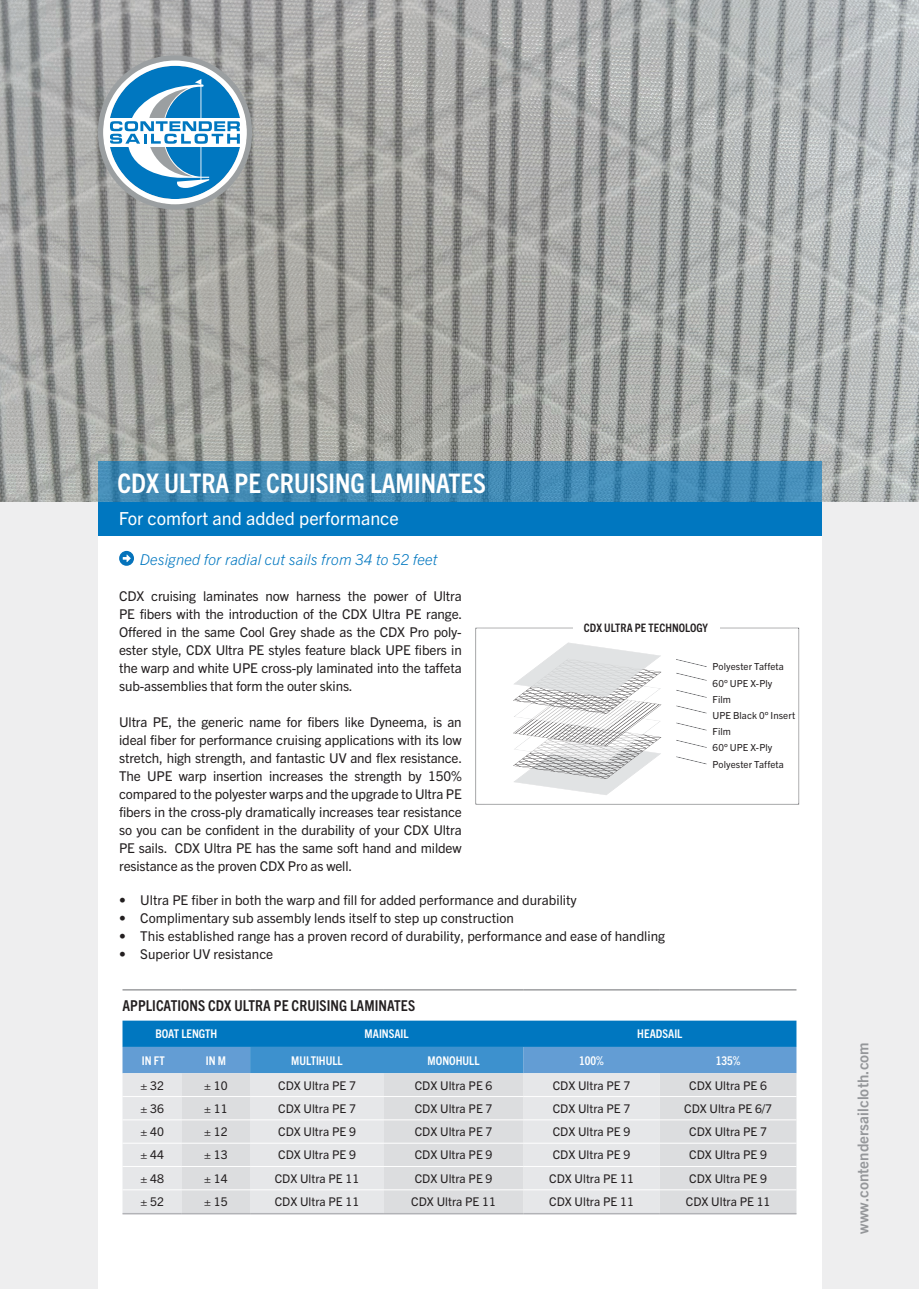
<style>
.page{position:relative;width:919px;height:1289px;background:#fff}
.page>*{position:absolute;margin:0;border:0;box-sizing:border-box;transform-origin:0 0}
.t1{font:700 condensed 27px "Trade Gothic Next LT Pro";color:#fff}
.t2{font:18px "Trade Gothic Next LT Pro";color:#fff}
.t3{font:italic 300 15px "Trade Gothic Next LT Pro";letter-spacing:.01em;color:#0077c0}
.t4{font:700 condensed 15px "Trade Gothic Next LT Pro";letter-spacing:.005em;color:#231f20}
.t5{font:700 15px "Trade Gothic Next LT Pro";letter-spacing:.005em;color:#95979a}
.t6{font:13.5px/18px "Trade Gothic Next LT Pro";color:#231f20;text-align:justify}
.t7{font:12px "Trade Gothic Next LT Pro";color:#231f20}
.t8{font:700 condensed 12px "Trade Gothic Next LT Pro";color:#fff}
.t9{font:700 condensed 11.7px "Trade Gothic Next LT Pro";letter-spacing:.005em;color:#231f20}
.t10{font:9.75px/16.2px "Trade Gothic Next LT Pro";letter-spacing:.005em;color:#231f20}
</style>
<div class="page">
<div style="left:0;top:0;width:918px;height:1288px;background:#eeeeef"></div>
<div style="left:98px;top:147px;width:723px;height:1141px;background:#fff"></div>
<img style="left:0;top:0;width:918px;height:502px">
<div style="left:98px;top:502px;width:723px;height:33px;background:#0077c0"></div>
<svg style="left:98px;top:461px;width:723px;height:41px;background:#4088b2"></svg>
<svg style="left:513px;top:642px;width:148px;height:153px"></svg>
<div style="left:673px;top:691px;width:34px;height:8px;background:#231f20;opacity:.75"></div>
<div style="left:673px;top:724px;width:34px;height:7px;background:#231f20;opacity:.75"></div>
<div style="left:673px;top:707px;width:34px;height:7px;background:#231f20;opacity:.75"></div>
<svg style="left:676px;top:673px;width:31px;height:8px"></svg>
<div style="left:673px;top:661px;width:34px;height:7px;background:#231f20;opacity:.75"></div>
<div style="left:673px;top:741px;width:34px;height:8px;background:#231f20;opacity:.75"></div>
<div style="left:673px;top:758px;width:34px;height:7px;background:#231f20;opacity:.75"></div>
<svg style="left:98px;top:55px;width:154px;height:154px;background:#7aa8c4"></svg>
<svg style="left:122px;top:1020px;width:674px;height:53px;background:#2c89c9"></svg>
<div style="left:122px;top:1073px;width:60px;height:139px;background:#e6e7e9"></div>
<svg style="left:182px;top:1073px;width:614px;height:139px;background:#e0e1e3"></svg>
<hr style="left:122px;top:989px;width:60px;height:1px;background:#6c6d70">
<hr style="left:182px;top:989px;width:68px;height:1px;background:#6c6d70">
<hr style="left:250px;top:989px;width:134px;height:1px;background:#6c6d70">
<hr style="left:384px;top:989px;width:139px;height:1px;background:#6c6d70">
<hr style="left:523px;top:989px;width:136px;height:1px;background:#6c6d70">
<hr style="left:659px;top:989px;width:137px;height:1px;background:#6c6d70">
<hr style="left:122px;top:1096px;width:60px;height:1px;background:#fff">
<hr style="left:182px;top:1096px;width:68px;height:1px;background:#fff">
<hr style="left:250px;top:1096px;width:134px;height:1px;background:#fff">
<hr style="left:384px;top:1096px;width:139px;height:1px;background:#fff">
<hr style="left:523px;top:1096px;width:136px;height:1px;background:#fff">
<hr style="left:659px;top:1096px;width:137px;height:1px;background:#fff">
<hr style="left:122px;top:1119px;width:60px;height:1px;background:#fff">
<hr style="left:182px;top:1119px;width:68px;height:1px;background:#fff">
<hr style="left:250px;top:1119px;width:134px;height:1px;background:#fff">
<hr style="left:384px;top:1119px;width:139px;height:1px;background:#fff">
<hr style="left:523px;top:1119px;width:136px;height:1px;background:#fff">
<hr style="left:659px;top:1119px;width:137px;height:1px;background:#fff">
<hr style="left:122px;top:1142px;width:60px;height:1px;background:#fff">
<hr style="left:182px;top:1142px;width:68px;height:1px;background:#fff">
<hr style="left:250px;top:1142px;width:134px;height:1px;background:#fff">
<hr style="left:384px;top:1142px;width:139px;height:1px;background:#fff">
<hr style="left:523px;top:1142px;width:136px;height:1px;background:#fff">
<hr style="left:659px;top:1142px;width:137px;height:1px;background:#fff">
<hr style="left:122px;top:1166px;width:60px;height:1px;background:#fff">
<hr style="left:182px;top:1166px;width:68px;height:1px;background:#fff">
<hr style="left:250px;top:1166px;width:134px;height:1px;background:#fff">
<hr style="left:384px;top:1166px;width:139px;height:1px;background:#fff">
<hr style="left:523px;top:1166px;width:136px;height:1px;background:#fff">
<hr style="left:659px;top:1166px;width:137px;height:1px;background:#fff">
<hr style="left:122px;top:1189px;width:60px;height:1px;background:#fff">
<hr style="left:182px;top:1189px;width:68px;height:1px;background:#fff">
<hr style="left:250px;top:1189px;width:134px;height:1px;background:#fff">
<hr style="left:384px;top:1189px;width:139px;height:1px;background:#fff">
<hr style="left:523px;top:1189px;width:136px;height:1px;background:#fff">
<hr style="left:659px;top:1189px;width:137px;height:1px;background:#fff">
<hr style="left:122px;top:1212px;width:60px;height:2px;background:#b2b3b7">
<hr style="left:182px;top:1212px;width:68px;height:2px;background:#b2b3b7">
<hr style="left:250px;top:1212px;width:134px;height:2px;background:#b2b3b7">
<hr style="left:384px;top:1212px;width:139px;height:2px;background:#b2b3b7">
<hr style="left:523px;top:1212px;width:136px;height:2px;background:#b2b3b7">
<hr style="left:659px;top:1212px;width:137px;height:2px;background:#b2b3b7">
<svg style="left:119px;top:551px;width:15px;height:15px"></svg>
<h1 class="t1" style="left:117px;top:465px;width:370px">CDX ULTRA PE CRUISING LAMINATES</h1>
<h2 class="t2" style="left:119px;top:505px;width:281px">For comfort and added performance</h2>
<p class="t3" style="left:140px;top:548px;width:299px">Designed for radial cut sails from 34 to 52 feet</p>
<p class="t6" style="left:119px;top:586px;width:344px">CDX cruising laminates now harness the power of Ultra PE fibers with the introduction of the CDX Ultra PE range.<br>Offered in the same Cool Grey shade as the CDX Pro poly&shy;ester style, CDX Ultra PE styles feature black UPE fibers in the warp and white UPE cross-ply laminated into the taffeta sub-assemblies that form the outer skins.</p>
<p class="t6" style="left:119px;top:712px;width:344px">Ultra PE, the generic name for fibers like Dyneema, is an ideal fiber for performance cruising applications with its low stretch, high strength, and fantastic UV and flex resistance.<br>The UPE warp insertion increases the strength by 150% compared to the polyester warps and the upgrade to Ultra PE fibers in the cross-ply dramatically increases tear resistance so you can be confident in the durability of your CDX Ultra PE sails. CDX Ultra PE has the same soft hand and mildew resistance as the proven CDX Pro as well.</p>
<p class="t9" style="left:584px;top:619px;width:126px">CDX ULTRA PE TECHNOLOGY</p>
<p class="t10" style="left:712px;top:658px;width:84px">Polyester Taffeta<br>60° UPE X-Ply<br>Film<br>UPE Black 0° Insert<br>Film<br>60° UPE X-Ply<br>Polyester Taffeta</p>
<p class="t6" style="left:119px;top:890px;width:459px">• Ultra PE fiber in both the warp and fill for added performance and durability</p>
<p class="t6" style="left:119px;top:908px;width:396px">• Complimentary sub assembly lends itself to step up construction</p>
<p class="t6" style="left:119px;top:926px;width:547px">• This established range has a proven record of durability, performance and ease of handling</p>
<p class="t6" style="left:119px;top:944px;width:156px">• Superior UV resistance</p>
<p class="t4" style="left:122px;top:995px;width:294px">APPLICATIONS CDX ULTRA PE CRUISING LAMINATES</p>
<p class="t8" style="left:155px;top:1025px;width:63px">BOAT LENGTH</p>
<p class="t8" style="left:364px;top:1025px;width:46px">MAINSAIL</p>
<p class="t8" style="left:637px;top:1025px;width:47px">HEADSAIL</p>
<p class="t8" style="left:142px;top:1052px;width:24px">IN FT</p>
<p class="t8" style="left:206px;top:1052px;width:22px">IN M</p>
<p class="t8" style="left:291px;top:1052px;width:53px">MULTIHULL</p>
<p class="t8" style="left:427px;top:1052px;width:53px">MONOHULL</p>
<p class="t8" style="left:579px;top:1052px;width:26px">100%</p>
<p class="t8" style="left:715px;top:1052px;width:26px">135%</p>
<p class="t7" style="left:140px;top:1076px;width:25px">± 32</p>
<p class="t7" style="left:204px;top:1076px;width:25px">± 10</p>
<p class="t7" style="left:278px;top:1076px;width:79px">CDX Ultra PE 7</p>
<p class="t7" style="left:414px;top:1076px;width:79px">CDX Ultra PE 6</p>
<p class="t7" style="left:552px;top:1076px;width:79px">CDX Ultra PE 7</p>
<p class="t7" style="left:689px;top:1076px;width:79px">CDX Ultra PE 6</p>
<p class="t7" style="left:140px;top:1100px;width:25px">± 36</p>
<p class="t7" style="left:204px;top:1100px;width:25px">± 11</p>
<p class="t7" style="left:278px;top:1100px;width:79px">CDX Ultra PE 7</p>
<p class="t7" style="left:414px;top:1100px;width:79px">CDX Ultra PE 7</p>
<p class="t7" style="left:552px;top:1100px;width:79px">CDX Ultra PE 7</p>
<p class="t7" style="left:684px;top:1100px;width:89px">CDX Ultra PE 6/7</p>
<p class="t7" style="left:140px;top:1123px;width:25px">± 40</p>
<p class="t7" style="left:204px;top:1123px;width:25px">± 12</p>
<p class="t7" style="left:278px;top:1123px;width:79px">CDX Ultra PE 9</p>
<p class="t7" style="left:414px;top:1123px;width:79px">CDX Ultra PE 7</p>
<p class="t7" style="left:552px;top:1123px;width:79px">CDX Ultra PE 9</p>
<p class="t7" style="left:689px;top:1123px;width:79px">CDX Ultra PE 7</p>
<p class="t7" style="left:140px;top:1146px;width:25px">± 44</p>
<p class="t7" style="left:204px;top:1146px;width:25px">± 13</p>
<p class="t7" style="left:278px;top:1146px;width:79px">CDX Ultra PE 9</p>
<p class="t7" style="left:414px;top:1146px;width:79px">CDX Ultra PE 9</p>
<p class="t7" style="left:552px;top:1146px;width:79px">CDX Ultra PE 9</p>
<p class="t7" style="left:689px;top:1146px;width:79px">CDX Ultra PE 9</p>
<p class="t7" style="left:140px;top:1169px;width:25px">± 48</p>
<p class="t7" style="left:204px;top:1169px;width:25px">± 14</p>
<p class="t7" style="left:275px;top:1169px;width:86px">CDX Ultra PE 11</p>
<p class="t7" style="left:414px;top:1169px;width:79px">CDX Ultra PE 9</p>
<p class="t7" style="left:549px;top:1169px;width:86px">CDX Ultra PE 11</p>
<p class="t7" style="left:689px;top:1169px;width:79px">CDX Ultra PE 9</p>
<p class="t7" style="left:140px;top:1193px;width:25px">± 52</p>
<p class="t7" style="left:204px;top:1193px;width:25px">± 15</p>
<p class="t7" style="left:275px;top:1193px;width:86px">CDX Ultra PE 11</p>
<p class="t7" style="left:411px;top:1193px;width:86px">CDX Ultra PE 11</p>
<p class="t7" style="left:549px;top:1193px;width:86px">CDX Ultra PE 11</p>
<p class="t7" style="left:685px;top:1193px;width:86px">CDX Ultra PE 11</p>
<p class="t5" style="left:852px;top:1233px;width:193px;rotate:-90deg">www.contendersailcloth.com</p>
</div>
